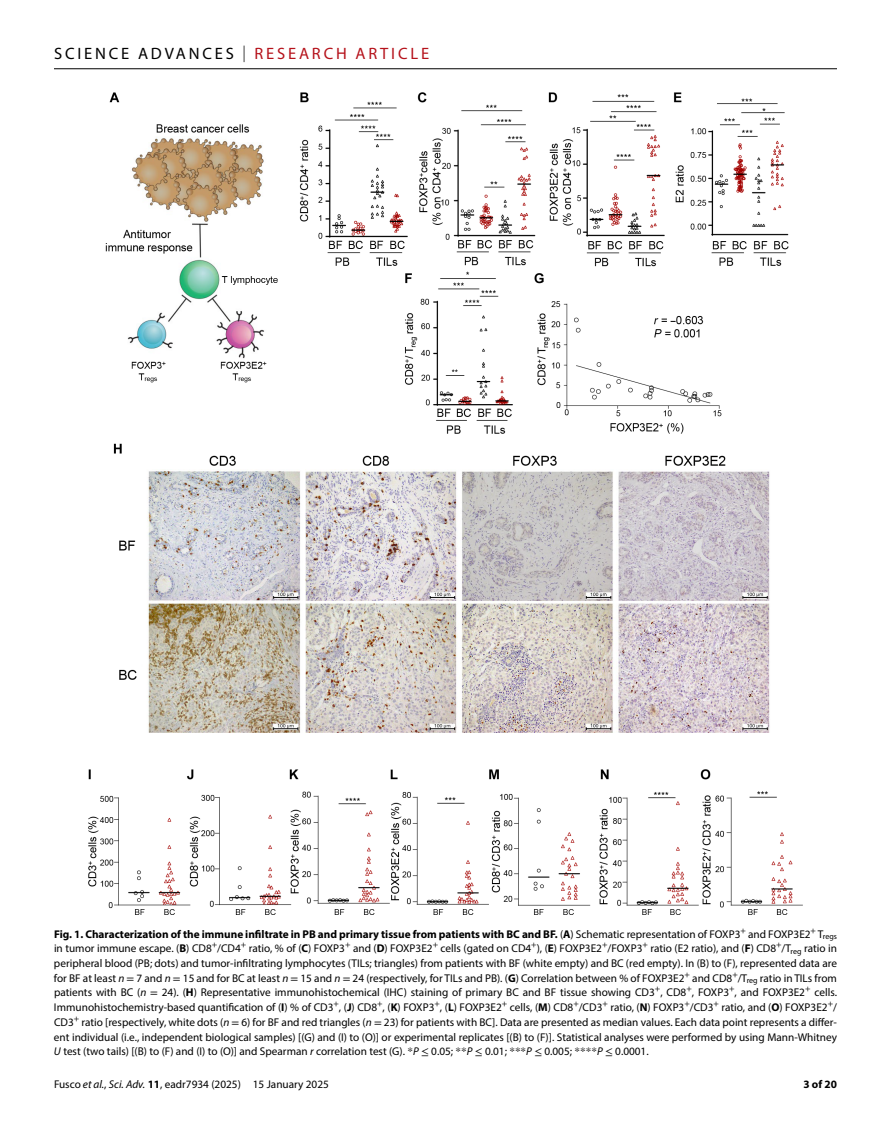
<style>
.page{position:relative;width:891px;height:1134px;background:#fff}
.page>*{position:absolute;margin:0;border:0;box-sizing:border-box;transform-origin:0 0}
.t1{font:16.5px "Myriad Pro";letter-spacing:.17em;color:#000}
.t2{font:11.25px/14.7px "Myriad Pro";color:#000;text-align:justify}
.t3{font:700 11.25px "Myriad Pro";color:#000}
.s1{font-weight:300}
.s2{color:#b5121b}
.s3{font-weight:700}
.s4{font-style:italic}
.s5{font-family:"STIX"}
</style>
<div class="page">
<hr style="left:54px;top:68px;width:783px;height:1px;background:#000">
<img style="left:88px;top:92px;width:715px;height:823px">
<h1 class="t1" style="left:54px;top:44px;width:376px">Science Adva nces <span class="s1">|</span> <span class="s2">Resear ch Ar ticle</span></h1>
<p class="t2" style="left:54px;top:926px;width:785px"><span class="s3">Fig. 1. Characterization of the immune infiltrate in PB and primary tissue from patients with BC and BF.</span> (<span class="s3">A</span>) Schematic representation of FOXP3<sup>+</sup> and FOXP3E2<sup>+</sup> T<sub>regs </sub>in tumor immune escape. (<span class="s3">B</span>) CD8<sup>+</sup>/CD4<sup>+</sup> ratio, % of (<span class="s3">C</span>) FOXP3<sup>+</sup> and (<span class="s3">D</span>) FOXP3E2<sup>+</sup> cells (gated on CD4<sup>+</sup>), (<span class="s3">E</span>) FOXP3E2<sup>+</sup>/FOXP3<sup>+</sup> ratio (E2 ratio), and (<span class="s3">F</span>) CD8<sup>+</sup>/T<sub>reg</sub> ratio in peripheral blood (PB; dots) and tumor-infiltrating lymphocytes (TILs; triangles) from patients with BF (white empty) and BC (red empty). I n (B) to (F), represented data are for BF at least <span class="s4">n</span> <span class="s5">=</span> 7 and <span class="s4">n</span> <span class="s5">=</span> 15 and for BC at least <span class="s4">n</span> <span class="s5">=</span> 15 and <span class="s4">n</span> <span class="s5">=</span> 24 (respectively, for TILs and PB). (<span class="s3">G</span>) Correlation between % of FOXP3E2<sup>+</sup> and CD8<sup>+</sup>/T<sub>reg</sub> ratio in TILs from patients with BC (<span class="s4">n</span> <span class="s5">=</span> 24). (<span class="s3">H</span>) Representative immunohistochemical (IHC) staining of primary BC and BF tissue showing CD3<sup>+</sup>, CD8<sup>+</sup>, FOXP3<sup>+</sup>, and FOXP3E2<sup>+</sup> cells.<br>I mmunohistochemistry-based quantification of (<span class="s3">I</span>) % of CD3<sup>+</sup>, (<span class="s3">J</span>) CD8<sup>+</sup>, (<span class="s3">K</span>) FOXP3<sup>+</sup>, (<span class="s3">L</span>) FOXP3E2<sup>+</sup> cells, (<span class="s3">M</span>) CD8<sup>+</sup>/CD3<sup>+</sup> ratio, (<span class="s3">N</span>) FOXP3<sup>+</sup>/CD3<sup>+</sup> ratio, and (<span class="s3">O</span>) FOXP3E2<sup>+</sup>/ CD3<sup>+</sup> ratio [respectively, white dots (<span class="s4">n</span> <span class="s5">=</span> 6) for BF and red triangles (<span class="s4">n</span> <span class="s5">=</span> 23) for patients with BC]. Data are presented as median values. Each data point represents a differ&shy;ent individual (i.e., independent biological samples) [(G) and (I) to (O)] or experimental replicates [(B) to (F)]. Statistical analyses were performed by using Mann-Whitney <span class="s4">U</span> test (two tails) [(B) to (F) and (I) to (O)] and Spearman <span class="s4">r</span> correlation test (G). <span class="s5">*</span><span class="s4">P</span> <span class="s5">≤</span> 0.05; <span class="s5">**</span><span class="s4">P</span> <span class="s5">≤</span> 0.01; <span class="s5">***</span><span class="s4">P</span> <span class="s5">≤</span> 0.005; <span class="s5">****</span><span class="s4">P</span> <span class="s5">≤</span> 0.0001.</p>
<p class="t2" style="left:54px;top:1076px;width:276px">Fusco <span class="s4">et al.</span>, <span class="s4">Sci. Adv.</span> <span class="s3">11</span>, eadr7934 (2025) 15 January 2025</p>
<p class="t3" style="left:803px;top:1076px;width:35px">3 of 20</p>
</div>
